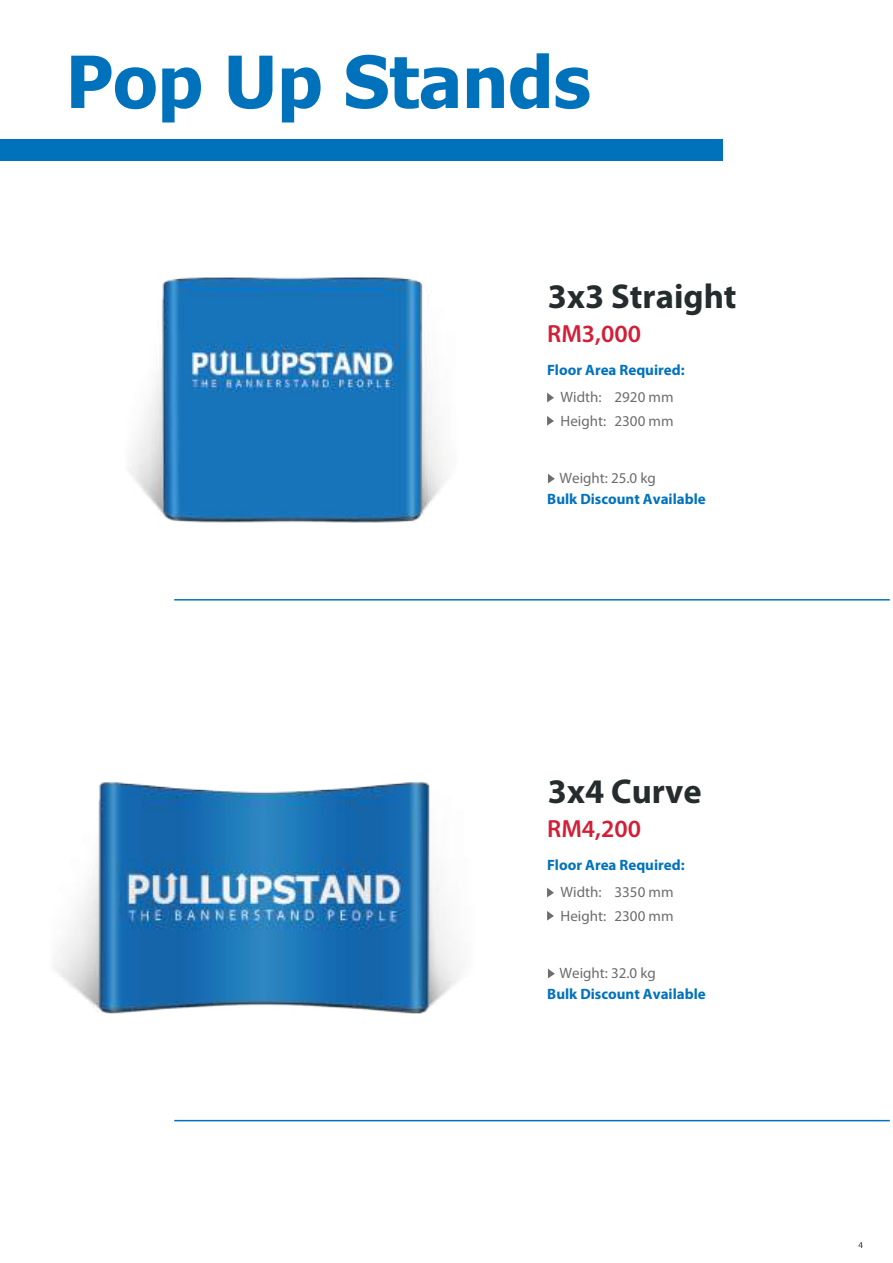
<style>
.page{position:relative;width:893px;height:1263px;background:#fff}
.page>*{position:absolute;margin:0;border:0;box-sizing:border-box;transform-origin:0 0}
.t1{font:700 72px "Tahoma";color:#0072bc}
.t2{font:700 34.5px "Myriad Pro";color:#252c2d}
.t3{font:600 24.75px "Myriad Pro";color:#d21f37}
.t4{font:700 15px "Myriad Pro";color:#0072bc}
.t5{font:15px "Myriad Pro";color:#6c6d6c}
</style>
<div class="page">
<img style="left:129px;top:277px;width:458px;height:324px">
<div style="left:0;top:140px;width:723px;height:20px;background:#0072bc"></div>
<hr style="left:174px;top:599px;width:716px;height:1px;background:#0072bc">
<svg style="left:858px;top:1242px;width:5px;height:6px"></svg>
<img style="left:54px;top:782px;width:406px;height:232px">
<hr style="left:174px;top:1120px;width:716px;height:1px;background:#0072bc">
<svg style="left:548px;top:969px;width:7px;height:9px"></svg>
<svg style="left:547px;top:888px;width:7px;height:9px"></svg>
<svg style="left:547px;top:911px;width:7px;height:9px"></svg>
<svg style="left:548px;top:474px;width:7px;height:9px"></svg>
<svg style="left:547px;top:393px;width:7px;height:9px"></svg>
<svg style="left:547px;top:416px;width:7px;height:10px"></svg>
<h1 class="t1" style="left:66px;top:31px;width:526px">Pop Up Stands</h1>
<h2 class="t2" style="left:548px;top:274px;width:190px">3x3 Straight</h2>
<h3 class="t3" style="left:547px;top:318px;width:95px">RM3,000</h3>
<p class="t4" style="left:547px;top:361px;width:139px">Floor Area Required:</p>
<p class="t5" style="left:561px;top:411px;width:114px">Height: 2300 mm</p>
<p class="t5" style="left:561px;top:388px;width:114px">Width: 2920 mm</p>
<p class="t5" style="left:559px;top:469px;width:98px">Weight: 25.0 kg</p>
<p class="t4" style="left:547px;top:489px;width:160px">Bulk Discount Available</p>
<h2 class="t2" style="left:548px;top:769px;width:155px">3x4 Curve</h2>
<h3 class="t3" style="left:547px;top:813px;width:95px">RM4,200</h3>
<p class="t4" style="left:547px;top:855px;width:139px">Floor Area Required:</p>
<p class="t5" style="left:561px;top:906px;width:114px">Height: 2300 mm</p>
<p class="t5" style="left:561px;top:883px;width:114px">Width: 3350 mm</p>
<p class="t5" style="left:559px;top:964px;width:98px">Weight: 32.0 kg</p>
<p class="t4" style="left:547px;top:984px;width:160px">Bulk Discount Available</p>
</div>
